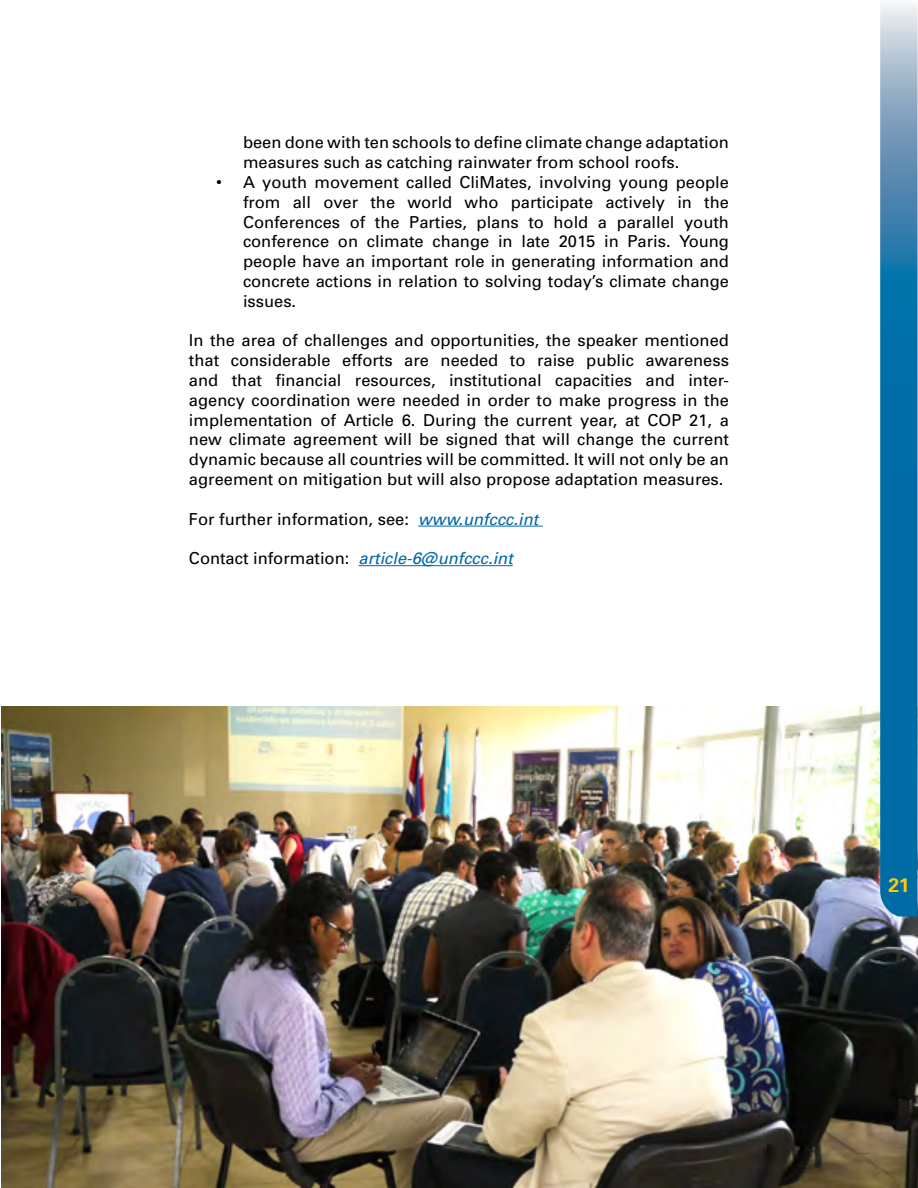
<style>
.page{position:relative;width:918px;height:1188px;background:#fff}
.page>*{position:absolute;margin:0;border:0;box-sizing:border-box;transform-origin:0 0}
.t1{font:700 19.5px "Univers";color:#ffcb05}
.t2{font:16.5px/19.8px "Univers";color:#000;text-align:justify}
.t3{font:italic 16.5px "Univers";color:#0067a6}
.s1{font-family:"Arial"}
.s2{font-style:italic;color:#0067a6}
.s3{font-style:normal;color:#000}
</style>
<div class="page">
<hr style="left:418px;top:526px;width:125px;height:1px;background:#0067a6">
<hr style="left:359px;top:565px;width:154px;height:1px;background:#0067a6">
<img style="left:2px;top:706px;width:916px;height:482px">
<img style="left:880px;top:4px;width:38px;height:913px">
<p class="t2" style="left:243px;top:132px;width:487px">been done with ten schools to define climate change adaptation measures such as catching rainwater from school roofs.</p>
<p class="t2" style="left:243px;top:172px;width:488px;text-indent:-27px"><span class="s1">•</span> A youth movement called CliMates, involving young people from all over the world who participate actively in the Conferences of the Parties, plans to hold a parallel youth conference on climate change in late 2015 in Paris. Young people have an important role in generating information and concrete actions in relation to solving today’s climate change issues.</p>
<p class="t2" style="left:189px;top:330px;width:542px">In the area of challenges and opportunities, the speaker mentioned that considerable efforts are needed to raise public awareness and that financial resources, institutional capacities and inter&shy;agency coordination were needed in order to make progress in the implementation of Article 6. During the current year, at COP 21, a new climate agreement will be signed that will change the current dynamic because all countries will be committed. It will not only be an agreement on mitigation but will also propose adaptation measures.</p>
<p class="t2" style="left:189px;top:508px;width:351px">For further information, see: <span class="s2">www.unfccc.int</span></p>
<p class="t3" style="left:189px;top:548px;width:325px"><span class="s3">Contact information:</span> article-6@unfccc.int</p>
<p class="t1" style="left:889px;top:872px;width:23px">21</p>
</div>
